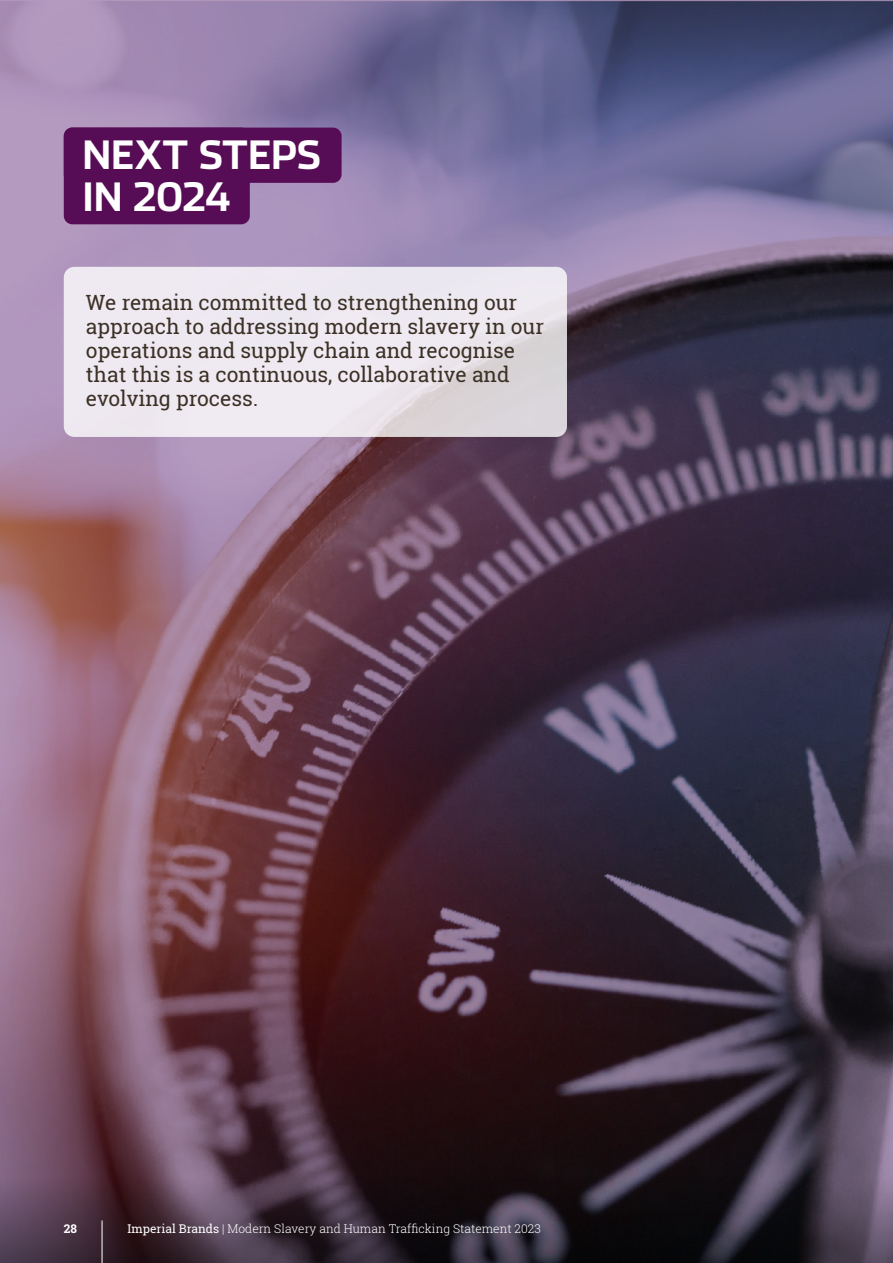
<style>
.page{position:relative;width:893px;height:1263px;background:#fff}
.page>*{position:absolute;margin:0;border:0;box-sizing:border-box;transform-origin:0 0}
.t1{font:700 39px/42px "Stainless";letter-spacing:-.005em;color:#fff}
.t2{font:21px/24px "Roboto Slab";color:#3c3126}
.t3{font:300 12px "Roboto Slab";color:#fff}
.t4{font:700 12px "Roboto Slab";color:#fff}
.s1{font-weight:400}
</style>
<div class="page">
<img style="left:0;top:0;width:893px;height:1178px">
<div style="left:64px;top:128px;width:186px;height:96px;background:#570d56;border-radius:9px"></div>
<div style="left:64px;top:128px;width:278px;height:55px;background:#570d56;border-radius:9px"></div>
<svg style="left:64px;top:267px;width:503px;height:170px;background:#eae5ec"></svg>
<svg style="left:0;top:1178px;width:893px;height:85px;background:#352936"></svg>
<hr style="left:102px;top:1220px;width:1px;height:43px;background:#fff">
<h1 class="t1" style="left:82px;top:134px;width:240px">NEXT STEPS<br>IN 2024</h1>
<p class="t2" style="left:86px;top:290px;width:460px">We remain committed to strengthening our approach to addressing modern slavery in our operations and supply chain and recognise that this is a continuous, collaborative and evolving process.</p>
<p class="t4" style="left:64px;top:1220px;width:15px">28</p>
<p class="t3" style="left:128px;top:1220px;width:415px"><span class="s1">Imperial Brands</span> | Modern Slavery and Human Trafficking Statement 2023</p>
</div>
